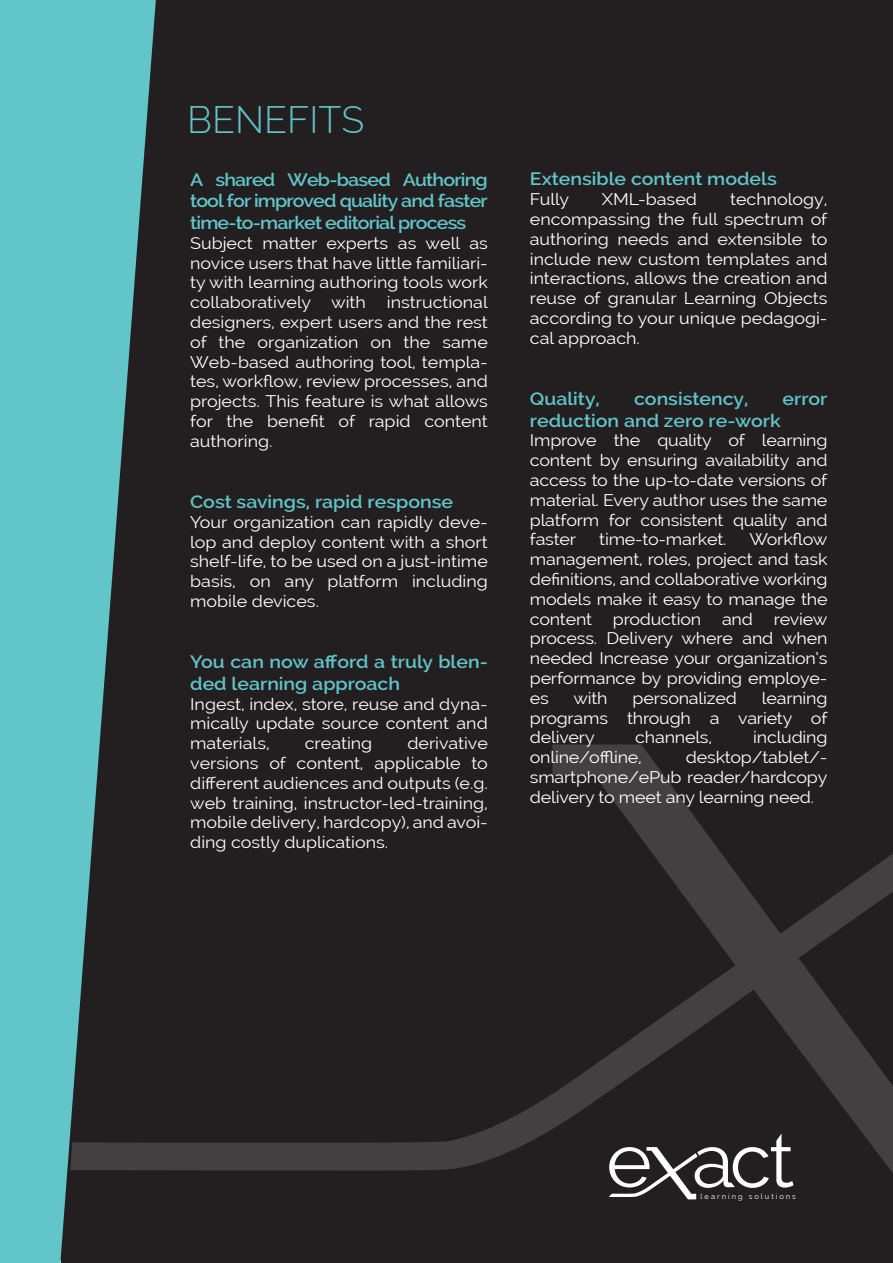
<style>
.page{position:relative;width:893px;height:1263px;background:#fff}
.page>*{position:absolute;margin:0;border:0;box-sizing:border-box;transform-origin:0 0}
.t1{font:300 37.5px "Raleway";color:#61c5c9}
.t2{font:600 18px/21.6px "Raleway";color:#61c5c9;text-align:justify;scale:1.08 1}
.t3{font:16.5px/19.8px "Raleway";letter-spacing:-.01em;color:#fff;text-align:justify;scale:1.08 1}
.t4{font:7.5px "Raleway";letter-spacing:.275em;color:#fff}
</style>
<div class="page">
<div style="left:156px;top:0;width:737px;height:1263px;background:#231f20"></div>
<svg style="left:156px;top:744px;width:737px;height:447px;background:#282425"></svg>
<svg style="left:109px;top:0;width:47px;height:1263px;background:#32484a"></svg>
<svg style="left:0;top:0;width:109px;height:1263px;background:#5ab2b6"></svg>
<svg style="left:609px;top:1133px;width:185px;height:66px"></svg>
<h1 class="t1" style="left:187px;top:98px;width:179px">BENEFITS</h1>
<p class="t2" style="left:190px;top:169px;width:277px">A shared Web-based Authoring tool for improved quality and faster time-to-market editorial process</p>
<p class="t3" style="left:190px;top:233px;width:277px">Subject matter experts as well as novice users that have little familiari&shy;ty with learning authoring tools work collaboratively with</p>
<p class="t3" style="left:190px;top:292px;width:277px;text-indent:197px">instructional designers, expert users and the rest of the organization on the same Web-based authoring tool, templa&shy;tes, workflow, review processes, and projects. This feature is what allows for the benefit of rapid content authoring.</p>
<p class="t2" style="left:190px;top:491px;width:245px">Cost savings, rapid response</p>
<p class="t3" style="left:190px;top:512px;width:277px">Your organization can rapidly deve&shy;lop and deploy content with a short shelf-life, to be used on a just-intime basis, on any platform including mobile devices.</p>
<p class="t2" style="left:190px;top:651px;width:277px">You can now afford a truly blen&shy;ded learning approach</p>
<p class="t3" style="left:190px;top:694px;width:277px">Ingest, index, store, reuse and dyna&shy;mically update source content and materials,</p>
<p class="t3" style="left:190px;top:733px;width:277px;text-indent:217px">derivative versions of content, applicable to different audiences and outputs (e.g. web training, instructor-led-training, mobile delivery, hardcopy), and avoi&shy;ding costly duplications.</p>
<p class="t3" style="left:305px;top:733px;width:64px">creating</p>
<p class="t2" style="left:530px;top:168px;width:230px">Extensible content models</p>
<p class="t3" style="left:530px;top:189px;width:38px">Fully</p>
<p class="t3" style="left:602px;top:189px;width:90px">XML-based</p>
<p class="t3" style="left:530px;top:189px;width:277px;text-indent:200px">technology, encompassing the full spectrum of authoring needs and extensible to include new custom templates and interactions, allows the creation and reuse of granular Learning Objects according to your unique pedagogi&shy;cal approach.</p>
<p class="t2" style="left:530px;top:388px;width:66px">Quality,</p>
<p class="t2" style="left:634px;top:388px;width:107px">consistency,</p>
<p class="t2" style="left:783px;top:388px;width:43px">error</p>
<p class="t2" style="left:530px;top:410px;width:234px">reduction and zero re-work</p>
<p class="t3" style="left:530px;top:431px;width:277px">Improve the quality of learning content by ensuring availability and access to the up-to-date versions of material. Every author uses the same platform for consistent quality and faster</p>
<p class="t3" style="left:530px;top:530px;width:277px;text-indent:219px">Workflow management, roles, project and task definitions, and collaborative working models make it easy to manage the content</p>
<p class="t3" style="left:599px;top:530px;width:119px">time-to-market.</p>
<p class="t3" style="left:530px;top:609px;width:277px;text-indent:244px">review process. Delivery where and when needed Increase your organization’s performance by providing employe&shy;es</p>
<p class="t3" style="left:613px;top:609px;width:83px">production</p>
<p class="t3" style="left:722px;top:609px;width:30px">and</p>
<p class="t3" style="left:530px;top:688px;width:277px;text-indent:232px">learning programs through a variety of delivery</p>
<p class="t3" style="left:573px;top:688px;width:33px">with</p>
<p class="t3" style="left:633px;top:688px;width:98px">personalized</p>
<p class="t3" style="left:635px;top:728px;width:73px">channels,</p>
<p class="t3" style="left:753px;top:728px;width:70px">including</p>
<p class="t3" style="left:530px;top:747px;width:105px">online/offline,</p>
<p class="t3" style="left:530px;top:747px;width:277px;text-indent:156px">desktop/tablet/- smartphone/ePub reader/hardcopy delivery to meet any learning need.</p>
<p class="t4" style="left:701px;top:1192px;width:97px">learning solutions</p>
</div>
